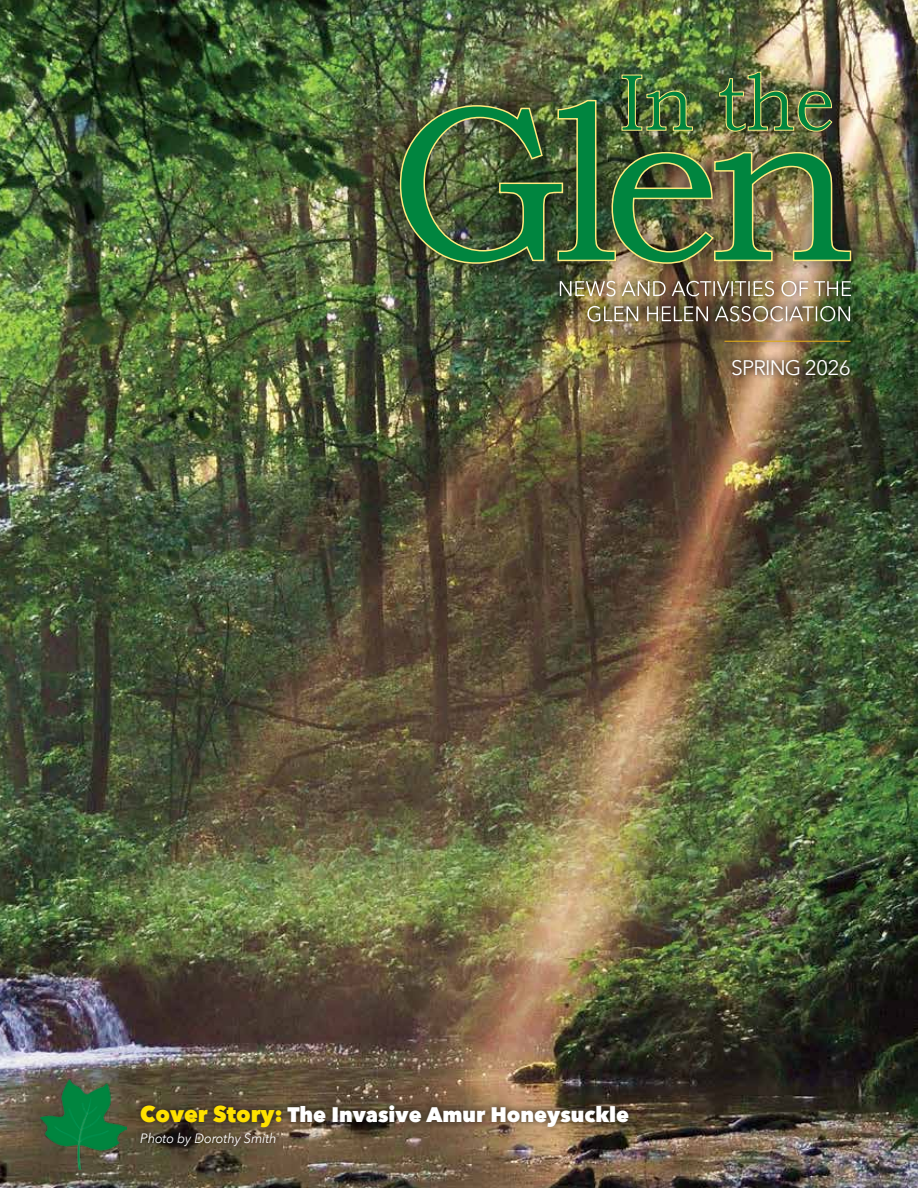
<style>
.page{position:relative;width:918px;height:1188px;background:#fff}
.page>*{position:absolute;margin:0;border:0;box-sizing:border-box;transform-origin:0 0}
.t1{font:800 21px "Avenir Next";color:#fff}
.t2{font:21px "Avenir Next";letter-spacing:-.04em;color:#fff}
.t3{font:italic 13.5px "Avenir Next";letter-spacing:-.01em;color:#fff;scale:.96 1}
.s1{font-size:22.5px;color:#ffe100}
</style>
<div class="page">
<img style="left:0;top:0;width:918px;height:1188px">
<img style="left:552px;top:304px;width:306px;height:45px">
<img style="left:580px;top:304px;width:278px;height:26px">
<img style="left:587px;top:306px;width:263px;height:16px">
<img style="left:552px;top:286px;width:306px;height:18px">
<img style="left:560px;top:286px;width:291px;height:10px">
<hr style="left:724px;top:341px;width:126px;height:1px;background:#ddaa1b">
<div style="left:378px;top:78px;width:495px;height:208px;background:#000;opacity:.73"></div>
<div style="left:601px;top:51px;width:252px;height:102px;background:#000;opacity:.73"></div>
<img style="left:399px;top:71px;width:453px;height:194px">
<svg style="left:724px;top:352px;width:134px;height:32px;background:#716444"></svg>
<div style="left:133px;top:1098px;width:503px;height:56px;background:#000;opacity:.75"></div>
<img style="left:41px;top:1080px;width:85px;height:90px">
<p class="t2" style="left:731px;top:350px;width:122px">SPRING 2026</p>
<p class="t1" style="left:140px;top:1102px;width:490px"><span class="s1">Cover Story:</span> The Invasive Amur Honeysuckle</p>
<p class="t3" style="left:140px;top:1127px;width:144px">Photo by Dorothy Smith</p>
</div>
